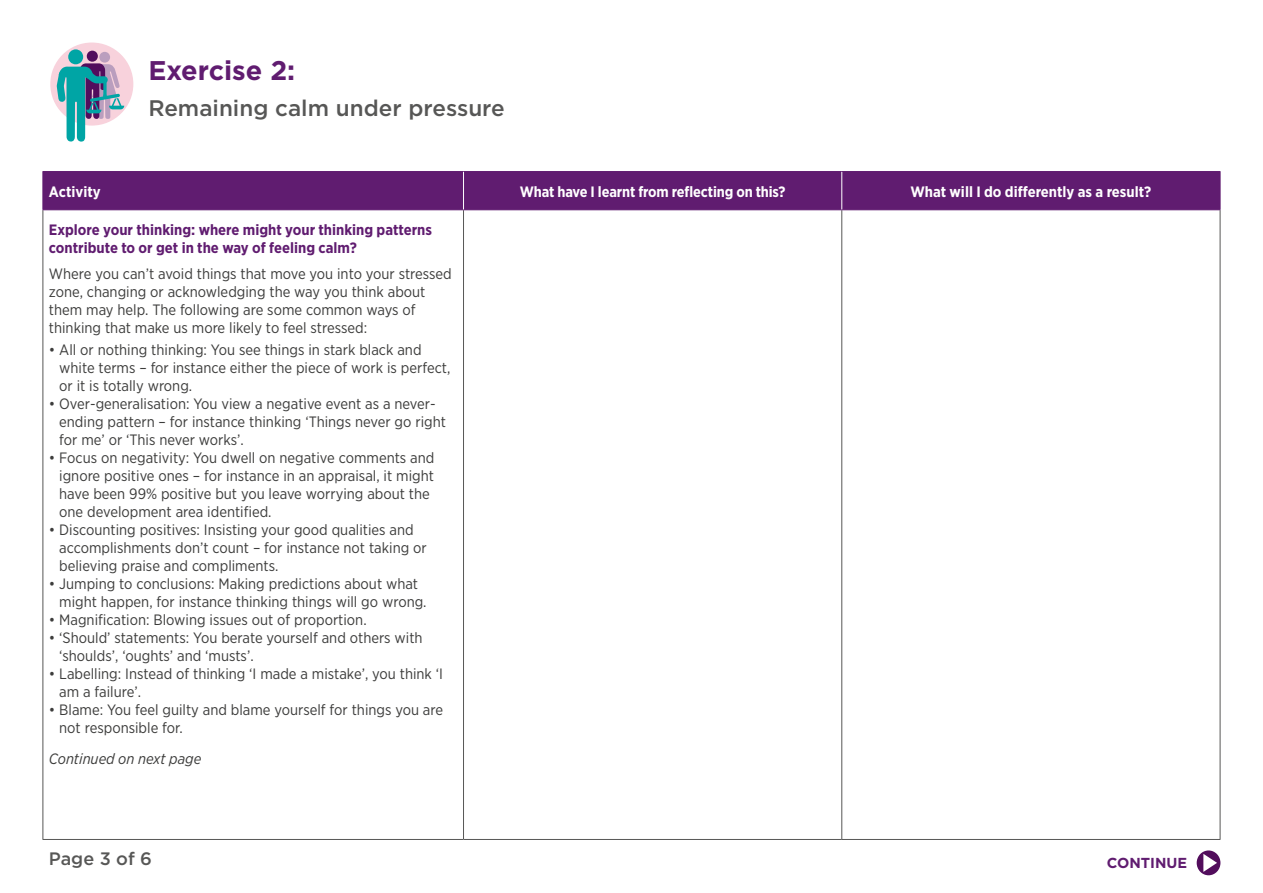
<style>
.page{position:relative;width:1263px;height:893px;background:#fff}
.page>*{position:absolute;margin:0;border:0;box-sizing:border-box;transform-origin:0 0}
.t1{font:700 27px "Gotham";color:#601c70}
.t2{font:500 22.5px "Gotham";color:#575756}
.t3{font:500 18px "Gotham";color:#575756}
.t4{font:15px/18px "Gotham Narrow";color:#3c3c3b}
.t5{font:700 15px/18px "Gotham Narrow";color:#601c70}
.t6{font:700 15px "Gotham Narrow";letter-spacing:-.01em;color:#fff}
.t7{font:italic 15px "Gotham Narrow";color:#3c3c3b}
.t8{font:700 14.4px "Gotham";color:#601c70}
</style>
<div class="page">
<div style="left:50px;top:43px;width:83px;height:83px;background:#f8d2dc;border-radius:50%"></div>
<svg style="left:53px;top:49px;width:71px;height:93px"></svg>
<div style="left:44px;top:172px;width:1176px;height:37px;background:#601c70"></div>
<hr style="left:43px;top:210px;width:1px;height:629px;background:#575756">
<hr style="left:463px;top:210px;width:1px;height:629px;background:#575756">
<hr style="left:841px;top:210px;width:1px;height:629px;background:#575756">
<hr style="left:1220px;top:210px;width:1px;height:629px;background:#575756">
<hr style="left:43px;top:839px;width:420px;height:1px;background:#575756">
<hr style="left:463px;top:839px;width:379px;height:1px;background:#575756">
<hr style="left:842px;top:839px;width:378px;height:1px;background:#575756">
<hr style="left:43px;top:171px;width:420px;height:1px;background:#601c70">
<hr style="left:43px;top:172px;width:1px;height:37px;background:#601c70">
<hr style="left:463px;top:171px;width:379px;height:1px;background:#601c70">
<hr style="left:842px;top:171px;width:378px;height:1px;background:#601c70">
<hr style="left:1220px;top:172px;width:1px;height:37px;background:#601c70">
<hr style="left:43px;top:209px;width:420px;height:1px;background:#601c70">
<hr style="left:463px;top:209px;width:379px;height:1px;background:#601c70">
<hr style="left:842px;top:209px;width:378px;height:1px;background:#601c70">
<hr style="left:463px;top:172px;width:1px;height:37px;background:#fff">
<hr style="left:841px;top:172px;width:1px;height:37px;background:#fff">
<div style="left:1197px;top:850px;width:23px;height:25px;background:#520d5c;border-radius:50%"></div>
<svg style="left:1203px;top:854px;width:14px;height:18px"></svg>
<p class="t1" style="left:148px;top:53px;width:148px">Exercise 2:</p>
<p class="t2" style="left:148px;top:93px;width:358px">Remaining calm under pressure</p>
<p class="t6" style="left:49px;top:182px;width:53px">Activity</p>
<p class="t6" style="left:520px;top:182px;width:267px">What have I learnt from reflecting on this?</p>
<p class="t6" style="left:910px;top:182px;width:242px">What will I do differently as a result?</p>
<p class="t5" style="left:49px;top:220px;width:385px">Explore your thinking: where might your thinking patterns contribute to or get in the way of feeling calm?</p>
<p class="t4" style="left:49px;top:264px;width:404px">Where you can’t avoid things that move you into your stressed zone, changing or acknowledging the way you think about them may help. The following are some common ways of thinking that make us more likely to feel stressed:</p>
<p class="t4" style="left:59px;top:341px;width:393px;text-indent:-10px">• All or nothing thinking: You see things in stark black and white terms – for instance either the piece of work is perfect, or it is totally wrong.</p>
<p class="t4" style="left:59px;top:395px;width:388px;text-indent:-10px">• Over-generalisation: You view a negative event as a never&shy;ending pattern – for instance thinking ‘Things never go right for me’ or ‘This never works’.</p>
<p class="t4" style="left:59px;top:449px;width:377px;text-indent:-10px">• Focus on negativity: You dwell on negative comments and ignore positive ones – for instance in an appraisal, it might have been 99% positive but you leave worrying about the one development area identified.</p>
<p class="t4" style="left:59px;top:521px;width:369px;text-indent:-10px">• Discounting positives: Insisting your good qualities and accomplishments don’t count – for instance not taking or believing praise and compliments.</p>
<p class="t4" style="left:59px;top:575px;width:369px;text-indent:-10px">• Jumping to conclusions: Making predictions about what might happen, for instance thinking things will go wrong.</p>
<p class="t4" style="left:49px;top:611px;width:319px">• Magnification: Blowing issues out of proportion.</p>
<p class="t4" style="left:59px;top:629px;width:365px;text-indent:-10px">• ‘Should’ statements: You berate yourself and others with ‘shoulds’, ‘oughts’ and ‘musts’.</p>
<p class="t4" style="left:59px;top:665px;width:385px;text-indent:-10px">• Labelling: Instead of thinking ‘I made a mistake’, you think ‘I am a failure’.</p>
<p class="t4" style="left:59px;top:701px;width:385px;text-indent:-10px">• Blame: You feel guilty and blame yourself for things you are not responsible for.</p>
<p class="t7" style="left:49px;top:749px;width:154px">Continued on next page</p>
<p class="t3" style="left:49px;top:846px;width:105px">Page 3 of 6</p>
<p class="t8" style="left:1107px;top:853px;width:82px">CONTINUE</p>
</div>
